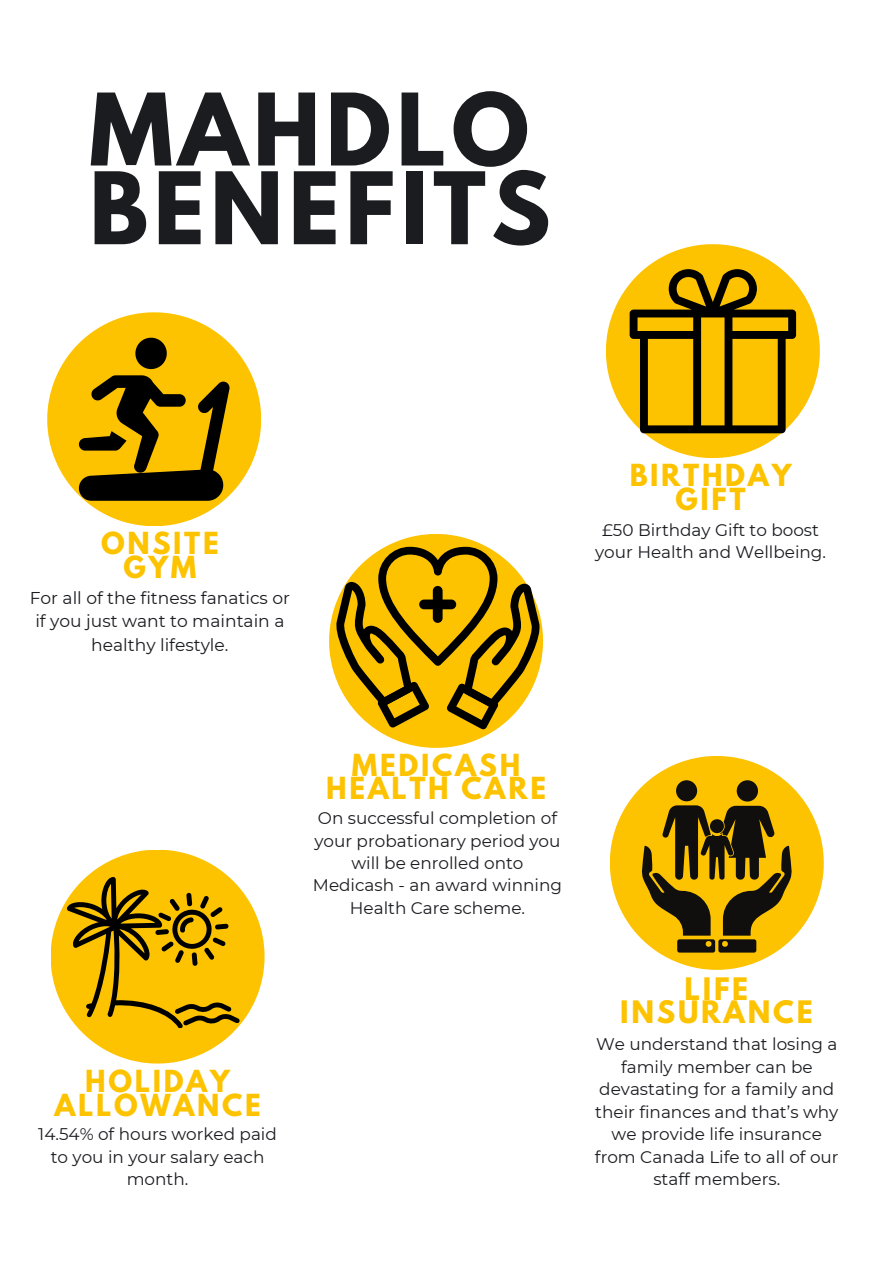
<style>
.page{position:relative;width:893px;height:1264px;background:#fff}
.page>*{position:absolute;margin:0;border:0;box-sizing:border-box;transform-origin:0 0}
.t1{font:700 88.35px/78.8px "League Spartan";letter-spacing:.06em;color:#1b1c20}
.t2{font:700 27.45px/23.5px "League Spartan";letter-spacing:.1em;color:#fdc300;text-align:center}
.t3{font:700 27px/23.5px "League Spartan";letter-spacing:.1em;color:#fdc300;text-align:center}
.t4{font:17.1px/23.5px "Montserrat";color:#1b1c20;text-align:center}
.t5{font:16.8px/22.5px "Montserrat";color:#1b1c20;text-align:center}
</style>
<div class="page">
<svg style="left:47px;top:312px;width:214px;height:214px;fill:#fdc300"></svg>
<svg style="left:79px;top:338px;width:150px;height:163px;background:#997600"></svg>
<svg style="left:606px;top:244px;width:213px;height:214px"></svg>
<svg style="left:629px;top:269px;width:167px;height:164px;background:#af8803"></svg>
<svg style="left:51px;top:850px;width:213px;height:213px"></svg>
<svg style="left:64px;top:871px;width:176px;height:166px;background:#cc9f07"></svg>
<svg style="left:329px;top:534px;width:214px;height:214px"></svg>
<svg style="left:335px;top:547px;width:207px;height:182px;background:#ba961d"></svg>
<svg style="left:610px;top:756px;width:213px;height:213px;fill:#fdc300"></svg>
<div style="left:736px;top:780px;width:22px;height:21px;background:#100f0d;border-radius:50%"></div>
<div style="left:676px;top:780px;width:21px;height:21px;background:#100f0d;border-radius:50%"></div>
<svg style="left:640px;top:805px;width:152px;height:147px;background:#8b6d08"></svg>
<h1 class="t1" style="left:89px;top:102px;width:463px">MAHDLO<br>BENEFITS</h1>
<h3 class="t3" style="left:101px;top:535px;width:119px">ONSITE<br>GYM</h3>
<p class="t4" style="left:30px;top:585px;width:262px">For all of the fitness fanatics or if you just want to maintain a healthy lifestyle.</p>
<h3 class="t3" style="left:629px;top:467px;width:163px">BIRTHDAY<br>GIFT</h3>
<p class="t5" style="left:595px;top:518px;width:232px">£50 Birthday Gift to boost your Health and Wellbeing.</p>
<h3 class="t3" style="left:54px;top:1072px;width:208px">HOLIDAY<br>ALLOWANCE</h3>
<p class="t5" style="left:38px;top:1123px;width:240px">14.54% of hours worked paid to you in your salary each month.</p>
<h3 class="t3" style="left:326px;top:756px;width:221px">MEDICASH<br>HEALTH CARE</h3>
<p class="t5" style="left:313px;top:806px;width:250px">On successful completion of your probationary period you will be enrolled onto<br>Medicash - an award winning<br>Health Care scheme.</p>
<h2 class="t2" style="left:620px;top:980px;width:194px">LIFE<br>INSURANCE</h2>
<p class="t5" style="left:595px;top:1033px;width:245px">We understand that losing a family member can be devastating for a family and their finances and that’s why we provide life insurance from Canada Life to all of our staff members.</p>
</div>
